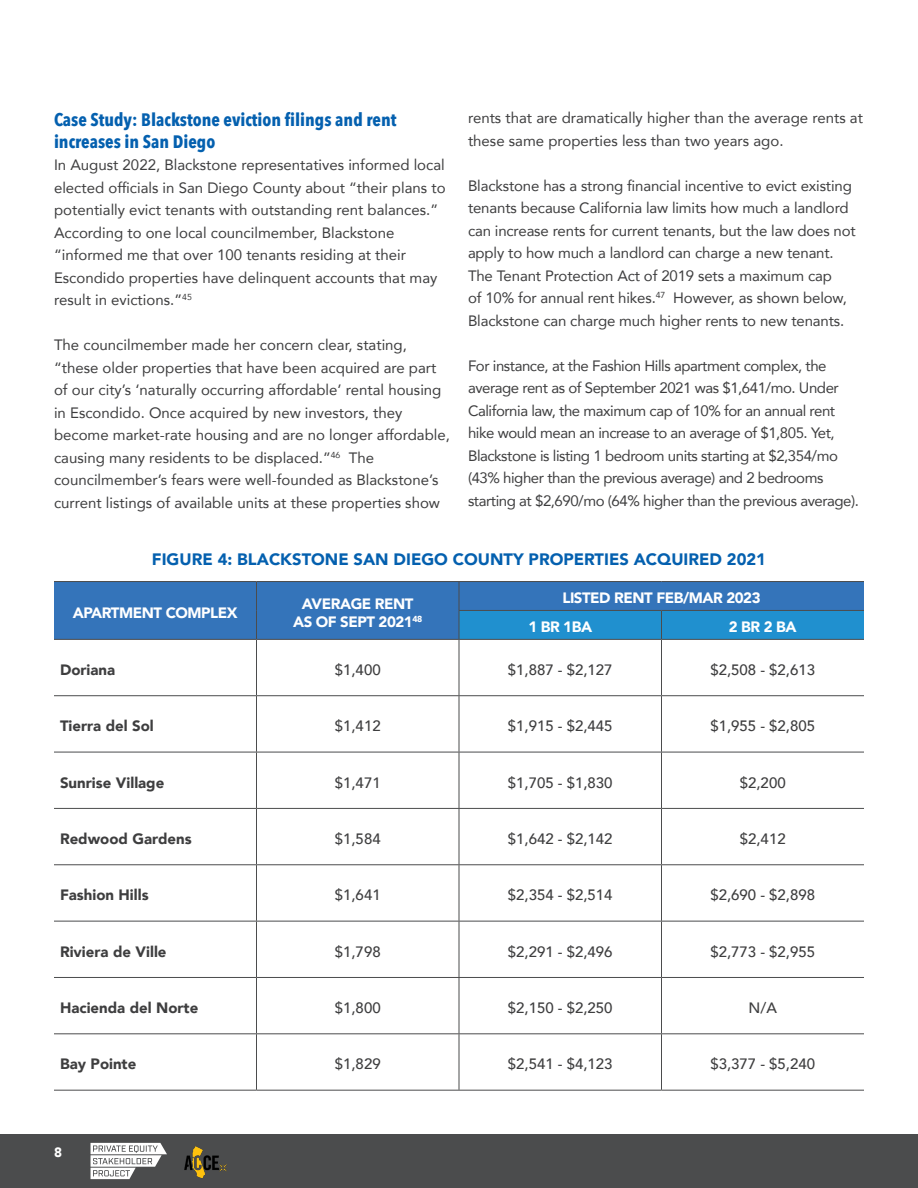
<style>
.page{position:relative;width:918px;height:1188px;background:#fff}
.page>*{position:absolute;margin:0;border:0;box-sizing:border-box;transform-origin:0 0}
.Subhead{font:700 18px "Avenir Next Condensed";color:#0460af}
.t1{font:900 16.5px "Avenir";color:#0460af}
.Report_Body{font:15px/22.5px "Avenir";color:#3e3e3f}
.Report_Body-2{font:15px/22.5px "Avenir";letter-spacing:-.03em;color:#3e3e3f}
.Report_Body-3{font:500 15px "Avenir";color:#3e3e3f}
.Report_Body-4{font:900 15px "Avenir";color:#3e3e3f}
.Report_Body-5{font:900 15px "Avenir";letter-spacing:-.03em;color:#fff}
.t2{font:900 13.5px "Avenir";color:#fff}
</style>
<div class="page">
<div style="left:0;top:1134px;width:918px;height:54px;background:#4b4c4d"></div>
<svg style="left:91px;top:1143px;width:76px;height:36px"></svg>
<img style="left:185px;top:1146px;width:41px;height:33px">
<div style="left:54px;top:582px;width:405px;height:57px;background:#3474ba"></div>
<hr style="left:54px;top:581px;width:202px;height:1px;background:#4b4c4d">
<hr style="left:256px;top:581px;width:203px;height:1px;background:#4b4c4d">
<hr style="left:459px;top:581px;width:203px;height:1px;background:#4b4c4d">
<hr style="left:662px;top:581px;width:202px;height:1px;background:#4b4c4d">
<svg style="left:256px;top:582px;width:1px;height:57px"></svg>
<svg style="left:459px;top:582px;width:405px;height:57px;background:#2a80c1"></svg>
<hr style="left:54px;top:639px;width:202px;height:1px;background:#4b4c4d">
<hr style="left:256px;top:639px;width:203px;height:1px;background:#4b4c4d">
<hr style="left:256px;top:640px;width:1px;height:55px;background:#4b4c4d">
<hr style="left:459px;top:639px;width:203px;height:1px;background:#4b4c4d">
<hr style="left:459px;top:640px;width:1px;height:55px;background:#4b4c4d">
<hr style="left:662px;top:639px;width:202px;height:1px;background:#4b4c4d">
<hr style="left:661px;top:640px;width:1px;height:55px;background:#4b4c4d">
<hr style="left:54px;top:695px;width:202px;height:1px;background:#4b4c4d">
<hr style="left:256px;top:695px;width:203px;height:1px;background:#4b4c4d">
<hr style="left:256px;top:696px;width:1px;height:56px;background:#4b4c4d">
<hr style="left:459px;top:695px;width:203px;height:1px;background:#4b4c4d">
<hr style="left:459px;top:696px;width:1px;height:56px;background:#4b4c4d">
<hr style="left:662px;top:695px;width:202px;height:1px;background:#4b4c4d">
<hr style="left:661px;top:696px;width:1px;height:56px;background:#4b4c4d">
<hr style="left:54px;top:752px;width:202px;height:1px;background:#4b4c4d">
<hr style="left:256px;top:752px;width:203px;height:1px;background:#4b4c4d">
<hr style="left:256px;top:752px;width:1px;height:56px;background:#4b4c4d">
<hr style="left:459px;top:752px;width:203px;height:1px;background:#4b4c4d">
<hr style="left:459px;top:752px;width:1px;height:56px;background:#4b4c4d">
<hr style="left:662px;top:752px;width:202px;height:1px;background:#4b4c4d">
<hr style="left:661px;top:752px;width:1px;height:56px;background:#4b4c4d">
<hr style="left:54px;top:808px;width:202px;height:1px;background:#4b4c4d">
<hr style="left:256px;top:808px;width:203px;height:1px;background:#4b4c4d">
<hr style="left:256px;top:809px;width:1px;height:55px;background:#4b4c4d">
<hr style="left:459px;top:808px;width:203px;height:1px;background:#4b4c4d">
<hr style="left:459px;top:809px;width:1px;height:55px;background:#4b4c4d">
<hr style="left:662px;top:808px;width:202px;height:1px;background:#4b4c4d">
<hr style="left:661px;top:809px;width:1px;height:55px;background:#4b4c4d">
<hr style="left:54px;top:864px;width:202px;height:1px;background:#4b4c4d">
<hr style="left:256px;top:864px;width:203px;height:1px;background:#4b4c4d">
<hr style="left:256px;top:865px;width:1px;height:56px;background:#4b4c4d">
<hr style="left:459px;top:864px;width:203px;height:1px;background:#4b4c4d">
<hr style="left:459px;top:865px;width:1px;height:56px;background:#4b4c4d">
<hr style="left:662px;top:864px;width:202px;height:1px;background:#4b4c4d">
<hr style="left:661px;top:865px;width:1px;height:56px;background:#4b4c4d">
<hr style="left:54px;top:921px;width:202px;height:1px;background:#4b4c4d">
<hr style="left:256px;top:921px;width:203px;height:1px;background:#4b4c4d">
<hr style="left:256px;top:921px;width:1px;height:56px;background:#4b4c4d">
<hr style="left:459px;top:921px;width:203px;height:1px;background:#4b4c4d">
<hr style="left:459px;top:921px;width:1px;height:56px;background:#4b4c4d">
<hr style="left:662px;top:921px;width:202px;height:1px;background:#4b4c4d">
<hr style="left:661px;top:921px;width:1px;height:56px;background:#4b4c4d">
<hr style="left:54px;top:977px;width:202px;height:1px;background:#4b4c4d">
<hr style="left:256px;top:977px;width:203px;height:1px;background:#4b4c4d">
<hr style="left:256px;top:978px;width:1px;height:55px;background:#4b4c4d">
<hr style="left:459px;top:977px;width:203px;height:1px;background:#4b4c4d">
<hr style="left:459px;top:978px;width:1px;height:55px;background:#4b4c4d">
<hr style="left:662px;top:977px;width:202px;height:1px;background:#4b4c4d">
<hr style="left:661px;top:978px;width:1px;height:55px;background:#4b4c4d">
<hr style="left:54px;top:1033px;width:202px;height:1px;background:#4b4c4d">
<hr style="left:256px;top:1033px;width:203px;height:1px;background:#4b4c4d">
<hr style="left:256px;top:1034px;width:1px;height:56px;background:#4b4c4d">
<hr style="left:459px;top:1033px;width:203px;height:1px;background:#4b4c4d">
<hr style="left:459px;top:1034px;width:1px;height:56px;background:#4b4c4d">
<hr style="left:662px;top:1033px;width:202px;height:1px;background:#4b4c4d">
<hr style="left:661px;top:1034px;width:1px;height:56px;background:#4b4c4d">
<hr style="left:54px;top:1090px;width:202px;height:1px;background:#4b4c4d">
<hr style="left:256px;top:1090px;width:203px;height:1px;background:#4b4c4d">
<hr style="left:459px;top:1090px;width:203px;height:1px;background:#4b4c4d">
<hr style="left:662px;top:1090px;width:202px;height:1px;background:#4b4c4d">
<p class="Subhead" style="left:54px;top:109px;width:344px">Case Study: Blackstone eviction filings and rent</p>
<p class="Subhead" style="left:54px;top:130px;width:163px">increases in San Diego</p>
<p class="Report_Body" style="left:54px;top:153px;width:393px">In August 2022, Blackstone representatives informed local elected officials in San Diego County about “their plans to potentially evict tenants with outstanding rent balances.” According to one local councilmember, Blackstone “informed me that over 100 tenants residing at their Escondido properties have delinquent accounts that may result in evictions.”<sup>45</sup></p>
<p class="Report_Body" style="left:54px;top:333px;width:397px">The councilmember made her concern clear, stating, “these older properties that have been acquired are part of our city’s ‘naturally occurring affordable’ rental housing in Escondido. Once acquired by new investors, they become market-rate housing and are no longer affordable, causing many residents to be displaced.”<sup>46</sup> The councilmember’s fears were well-founded as Blackstone’s current listings of available units at these properties show</p>
<p class="Report_Body" style="left:468px;top:106px;width:397px">rents that are dramatically higher than the average rents at these same properties less than two years ago.</p>
<p class="Report_Body" style="left:468px;top:174px;width:389px">Blackstone has a strong financial incentive to evict existing tenants because California law limits how much a landlord can increase rents for current tenants, but the law does not apply to how much a landlord can charge a new tenant.<br>The Tenant Protection Act of 2019 sets a maximum cap<br>of 10% for annual rent hikes.<sup>47</sup> However, as shown below, Blackstone can charge much higher rents to new tenants.</p>
<p class="Report_Body-2" style="left:468px;top:354px;width:393px">For instance, at the Fashion Hills apartment complex, the average rent as of September 2021 was $1,641/mo. Under California law, the maximum cap of 10% for an annual rent hike would mean an increase to an average of $1,805. Yet, Blackstone is listing 1 bedroom units starting at $2,354/mo (43% higher than the previous average) and 2 bedrooms starting at $2,690/mo (64% higher than the previous average).</p>
<p class="t1" style="left:152px;top:545px;width:616px">FIGURE 4: BLACKSTONE SAN DIEGO COUNTY PROPERTIES ACQUIRED 2021</p>
<p class="Report_Body-5" style="left:73px;top:600px;width:167px">APARTMENT COMPLEX</p>
<p class="Report_Body-5" style="left:302px;top:591px;width:113px">AVERAGE RENT</p>
<p class="Report_Body-5" style="left:293px;top:609px;width:131px">AS OF SEPT 2021<sup>48</sup></p>
<p class="Report_Body-5" style="left:562px;top:585px;width:200px">LISTED RENT FEB/MAR 2023</p>
<p class="Report_Body-5" style="left:528px;top:614px;width:65px">1 BR 1BA</p>
<p class="Report_Body-5" style="left:729px;top:614px;width:69px">2 BR 2 BA</p>
<p class="Report_Body-4" style="left:60px;top:657px;width:57px">Doriana</p>
<p class="Report_Body-3" style="left:335px;top:657px;width:47px">$1,400</p>
<p class="Report_Body-3" style="left:508px;top:657px;width:106px">$1,887 - $2,127</p>
<p class="Report_Body-3" style="left:710px;top:657px;width:106px">$2,508 - $2,613</p>
<p class="Report_Body-4" style="left:60px;top:713px;width:95px">Tierra del Sol</p>
<p class="Report_Body-3" style="left:335px;top:713px;width:47px">$1,412</p>
<p class="Report_Body-3" style="left:508px;top:713px;width:106px">$1,915 - $2,445</p>
<p class="Report_Body-3" style="left:710px;top:713px;width:106px">$1,955 - $2,805</p>
<p class="Report_Body-4" style="left:60px;top:770px;width:106px">Sunrise Village</p>
<p class="Report_Body-3" style="left:335px;top:770px;width:47px">$1,471</p>
<p class="Report_Body-3" style="left:508px;top:770px;width:106px">$1,705 - $1,830</p>
<p class="Report_Body-3" style="left:740px;top:770px;width:47px">$2,200</p>
<p class="Report_Body-4" style="left:60px;top:826px;width:133px">Redwood Gardens</p>
<p class="Report_Body-3" style="left:335px;top:826px;width:47px">$1,584</p>
<p class="Report_Body-3" style="left:508px;top:826px;width:106px">$1,642 - $2,142</p>
<p class="Report_Body-3" style="left:740px;top:826px;width:47px">$2,412</p>
<p class="Report_Body-4" style="left:60px;top:882px;width:90px">Fashion Hills</p>
<p class="Report_Body-3" style="left:335px;top:882px;width:47px">$1,641</p>
<p class="Report_Body-3" style="left:508px;top:882px;width:106px">$2,354 - $2,514</p>
<p class="Report_Body-3" style="left:710px;top:882px;width:106px">$2,690 - $2,898</p>
<p class="Report_Body-4" style="left:60px;top:939px;width:108px">Riviera de Ville</p>
<p class="Report_Body-3" style="left:335px;top:939px;width:47px">$1,798</p>
<p class="Report_Body-3" style="left:508px;top:939px;width:106px">$2,291 - $2,496</p>
<p class="Report_Body-3" style="left:710px;top:939px;width:106px">$2,773 - $2,955</p>
<p class="Report_Body-4" style="left:60px;top:995px;width:140px">Hacienda del Norte</p>
<p class="Report_Body-3" style="left:335px;top:995px;width:47px">$1,800</p>
<p class="Report_Body-3" style="left:508px;top:995px;width:106px">$2,150 - $2,250</p>
<p class="Report_Body-3" style="left:749px;top:995px;width:30px">N/A</p>
<p class="Report_Body-4" style="left:60px;top:1051px;width:78px">Bay Pointe</p>
<p class="Report_Body-3" style="left:335px;top:1051px;width:47px">$1,829</p>
<p class="Report_Body-3" style="left:508px;top:1051px;width:106px">$2,541 - $4,123</p>
<p class="Report_Body-3" style="left:710px;top:1051px;width:106px">$3,377 - $5,240</p>
<p class="t2" style="left:54px;top:1141px;width:9px">8</p>
</div>
